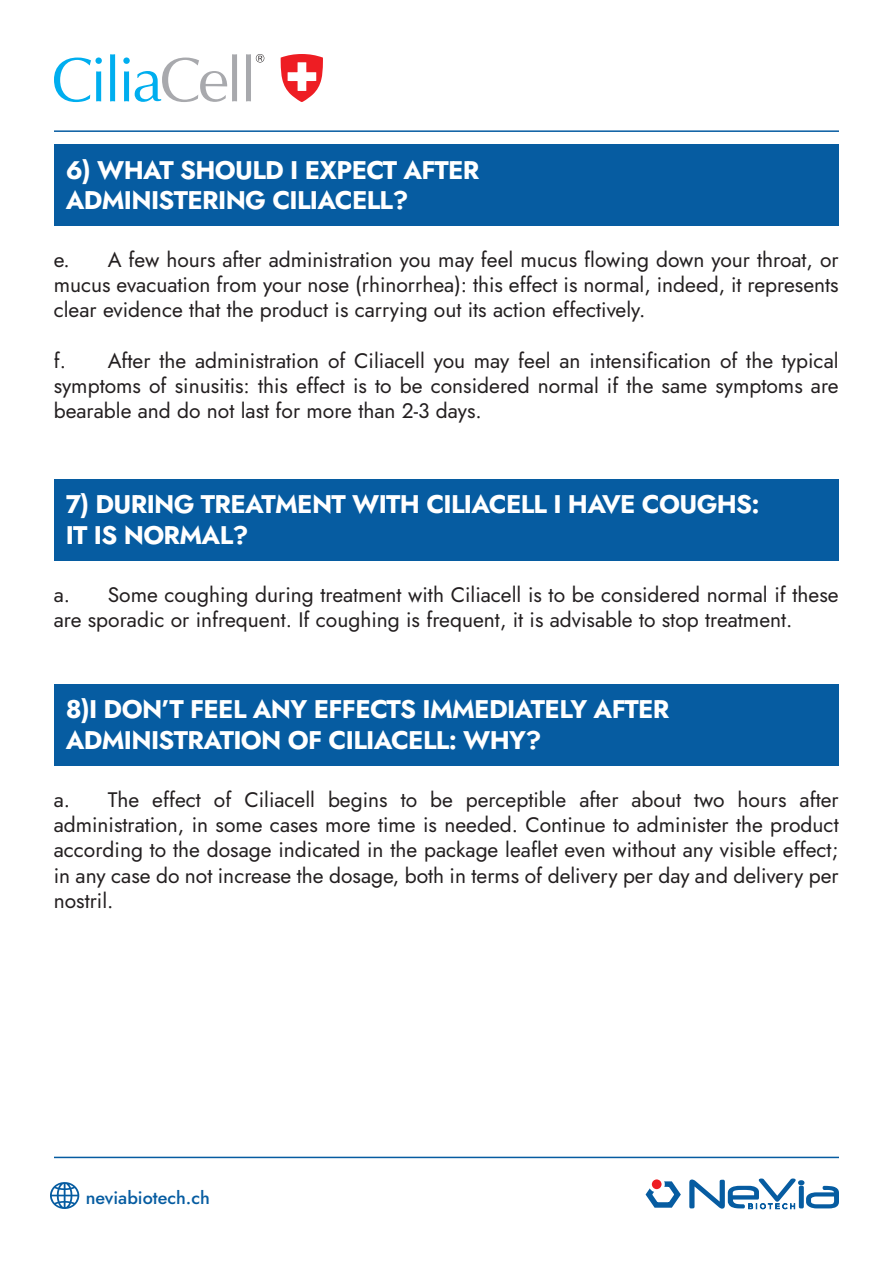
<style>
.page{position:relative;width:893px;height:1263px;background:#fff}
.page>*{position:absolute;margin:0;border:0;box-sizing:border-box;transform-origin:0 0}
.Paragraph_Style_1{font:700 25.5px/30.6px "Jost";letter-spacing:-.025em;color:#fff}
.t1{font:21px/25.2px "Jost";color:#231f20;text-align:justify}
.t2{font:500 18px "Jost";color:#065ca1}
</style>
<div class="page">
<svg style="left:54px;top:57px;width:48px;height:45px"></svg>
<svg style="left:110px;top:54px;width:5px;height:47px"></svg>
<svg style="left:123px;top:54px;width:114px;height:48px"></svg>
<svg style="left:246px;top:54px;width:18px;height:47px"></svg>
<svg style="left:281px;top:54px;width:42px;height:48px"></svg>
<svg style="left:645px;top:1178px;width:194px;height:32px"></svg>
<hr style="left:54px;top:130px;width:785px;height:2px;background:#065ca1">
<hr style="left:54px;top:1157px;width:785px;height:1px;background:#065ca1">
<div style="left:54px;top:145px;width:785px;height:81px;background:#065ca1"></div>
<div style="left:54px;top:479px;width:785px;height:81px;background:#065ca1"></div>
<div style="left:54px;top:684px;width:785px;height:81px;background:#065ca1"></div>
<svg style="left:50px;top:1182px;width:30px;height:27px"></svg>
<p class="Paragraph_Style_1" style="left:66px;top:155px;width:415px">6) WHAT SHOULD I EXPECT AFTER<br>ADMINISTERING CILIACELL?</p>
<p class="t1" style="left:54px;top:247px;width:786px">e. A few hours after administration you may feel mucus flowing down your throat, or mucus evacuation from your nose (rhinorrhea): this effect is normal, indeed, it represents clear evidence that the product is carrying out its action effectively.</p>
<p class="t1" style="left:54px;top:348px;width:787px">f. After the administration of Ciliacell you may feel an intensification of the typical symptoms of sinusitis: this effect is to be considered normal if the same symptoms are bearable and do not last for more than 2-3 days.</p>
<p class="Paragraph_Style_1" style="left:66px;top:489px;width:695px">7) DURING TREATMENT WITH CILIACELL I HAVE COUGHS:</p>
<p class="Paragraph_Style_1" style="left:66px;top:520px;width:184px">IT IS NORMAL?</p>
<p class="t1" style="left:54px;top:582px;width:786px">a. Some coughing during treatment with Ciliacell is to be considered normal if these are sporadic or infrequent. If coughing is frequent, it is advisable to stop treatment.</p>
<p class="Paragraph_Style_1" style="left:66px;top:694px;width:605px">8)I DON’T FEEL ANY EFFECTS IMMEDIATELY AFTER<br>ADMINISTRATION OF CILIACELL: WHY?</p>
<p class="t1" style="left:54px;top:787px;width:786px">a. The effect of Ciliacell begins to be perceptible after about two hours after administration, in some cases more time is needed. Continue to administer the product according to the dosage indicated in the package leaflet even without any visible effect; in any case do not increase the dosage, both in terms of delivery per day and delivery per nostril.</p>
<p class="t2" style="left:86px;top:1185px;width:126px">neviabiotech.ch</p>
</div>
